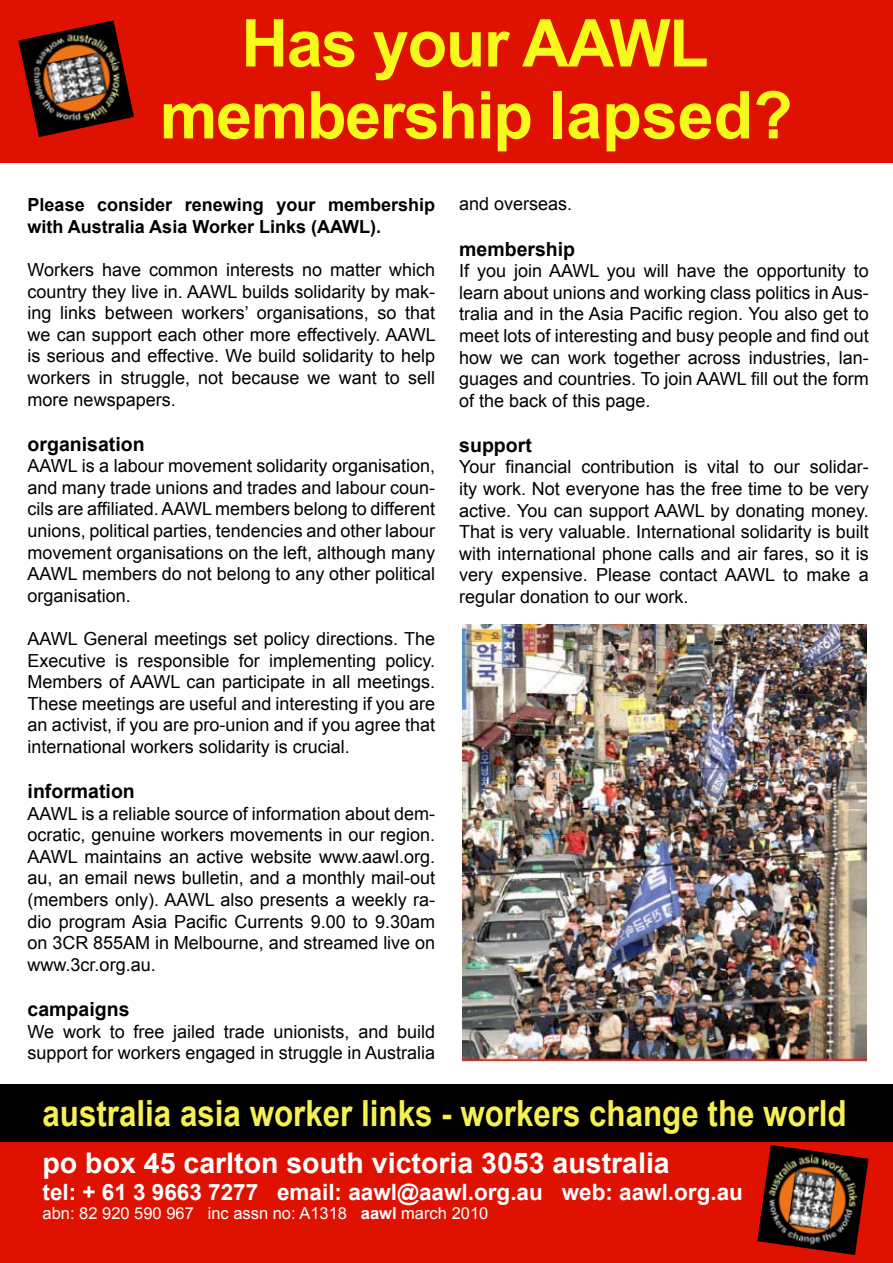
<style>
.page{position:relative;width:893px;height:1263px;background:#fff}
.page>*{position:absolute;margin:0;border:0;box-sizing:border-box;transform-origin:0 0}
.t1{font:700 66px "Arial";letter-spacing:-.02em;color:#f7fa1b}
.t2{font:700 36px "Arial";color:#f6f052;scale:.87 1}
.t3{font:700 28.5px "Arial";color:#fff}
.t4{font:700 22.5px "Arial";color:#fff}
.t5{font:700 19.5px "Arial";color:#000}
.t6{font:18px/21.6px "Arial";color:#000;text-align:justify}
.t7{font:700 18px/21.6px "Arial";color:#000}
.t8{font:16.5px "Arial";color:#fff}
.s1{font-weight:700}
</style>
<div class="page">
<div style="left:0;top:1131px;width:893px;height:132px;background:#df1100"></div>
<div style="left:0;top:1084px;width:893px;height:57px;background:#000"></div>
<svg style="left:757px;top:1145px;width:112px;height:110px"></svg>
<div style="left:0;top:0;width:893px;height:163px;background:#df1100"></div>
<svg style="left:18px;top:20px;width:116px;height:117px"></svg>
<img style="left:463px;top:624px;width:403px;height:440px">
<h1 class="t1" style="left:241px;top:0;width:469px">Has your AAWL</h1>
<h1 class="t1" style="left:160px;top:72px;width:634px">membership lapsed?</h1>
<p class="t7" style="left:28px;top:195px;width:409px">Please consider renewing your membership with Australia Asia Worker Links (AAWL).</p>
<p class="t6" style="left:28px;top:259px;width:410px">Workers have common interests no matter which country they live in. AAWL builds solidarity by mak&shy;ing links between workers’ organisations, so that we can support each other more effectively. AAWL is serious and effective. We build solidarity to help workers in struggle, not because we want to sell more newspapers.</p>
<p class="t5" style="left:28px;top:431px;width:119px">organisation</p>
<p class="t6" style="left:28px;top:455px;width:409px">AAWL is a labour movement solidarity organisation, and many trade unions and trades and labour coun&shy;cils are affiliated. AAWL members belong to different unions, political parties, tendencies and other labour movement organisations on the left, although many AAWL members do not belong to any other political organisation.</p>
<p class="t6" style="left:28px;top:628px;width:409px">AAWL General meetings set policy directions. The Executive is responsible for implementing policy.<br>Members of AAWL can participate in all meetings.<br>These meetings are useful and interesting if you are an activist, if you are pro-union and if you agree that international workers solidarity is crucial.</p>
<p class="t5" style="left:28px;top:778px;width:109px">information</p>
<p class="t6" style="left:28px;top:803px;width:409px">AAWL is a reliable source of information about dem&shy;ocratic, genuine workers movements in our region.<br>AAWL maintains an active website www.aawl.org. au, an email news bulletin, and a monthly mail-out (members only). AAWL also presents a weekly ra&shy;dio program Asia Pacific Currents 9.00 to 9.30am on 3CR 855AM in Melbourne, and streamed live on www.3cr.org.au.</p>
<p class="t5" style="left:28px;top:996px;width:103px">campaigns</p>
<p class="t6" style="left:28px;top:1020px;width:409px">We work to free jailed trade unionists, and build support for workers engaged in struggle in Australia</p>
<p class="t6" style="left:459px;top:194px;width:115px">and overseas.</p>
<p class="t5" style="left:459px;top:236px;width:117px">membership</p>
<p class="t6" style="left:459px;top:260px;width:411px">If you join AAWL you will have the opportunity to learn about unions and working class politics in Aus&shy;tralia and in the Asia Pacific region. You also get to meet lots of interesting and busy people and find out how we can work together across industries, lan&shy;guages and countries. To join AAWL fill out the form of the back of this page.</p>
<p class="t5" style="left:459px;top:432px;width:74px">support</p>
<p class="t6" style="left:459px;top:456px;width:411px">Your financial contribution is vital to our solidar&shy;ity work. Not everyone has the free time to be very active. You can support AAWL by donating money.<br>That is very valuable. International solidarity is built with international phone calls and air fares, so it is very expensive. Please contact AAWL to make a regular donation to our work.</p>
<h2 class="t2" style="left:43px;top:1089px;width:926px">australia asia worker links - workers change the world</h2>
<h3 class="t3" style="left:43px;top:1144px;width:629px">po box 45 carlton south victoria 3053 australia</h3>
<p class="t4" style="left:43px;top:1177px;width:702px">tel: + 61 3 9663 7277 email: aawl@aawl.org.au web: aawl.org.au</p>
<p class="t8" style="left:43px;top:1203px;width:447px">abn: 82 920 590 967 inc assn no: A1318 <span class="s1">aawl</span> march 2010</p>
</div>
